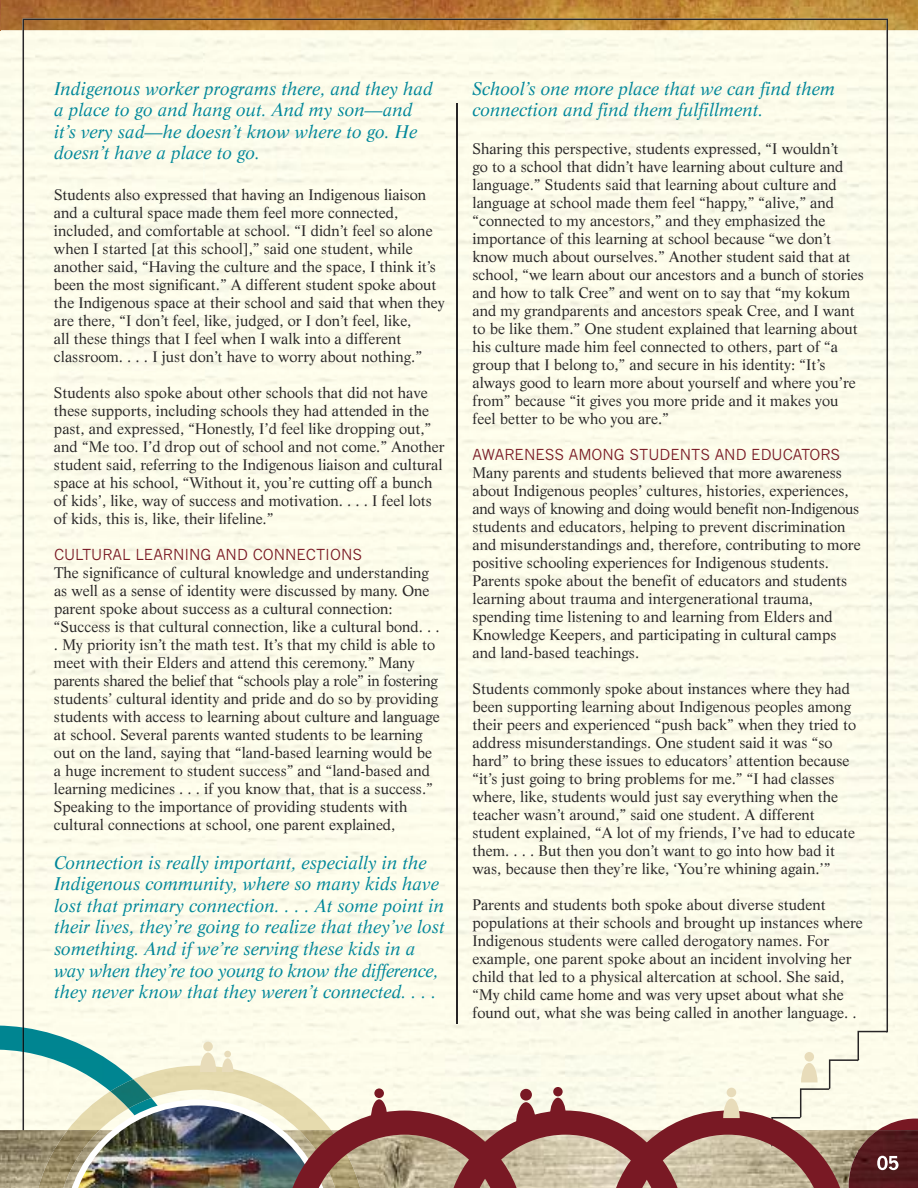
<style>
.page{position:relative;width:918px;height:1188px;background:#fff}
.page>*{position:absolute;margin:0;border:0;box-sizing:border-box;transform-origin:0 0}
.t1{font:italic 18px/21.6px "Life";color:#00879a}
.t2{font:15px/18px "Life";color:#272526}
.t3{font:15px "News Gothic";color:#791924}
</style>
<div class="page">
<img style="left:0;top:0;width:918px;height:1130px">
<div style="left:23px;top:19px;width:865px;height:1111px;background:#fdfceb"></div>
<img style="left:0;top:1130px;width:38px;height:58px">
<img style="left:24px;top:1028px;width:150px;height:102px">
<img style="left:0;top:1026px;width:23px;height:26px">
<svg style="left:23px;top:1027px;width:1px;height:25px"></svg>
<hr style="left:456px;top:103px;width:2px;height:921px;background:#272526">
<img style="left:38px;top:1130px;width:26px;height:58px">
<img style="left:899px;top:1119px;width:19px;height:11px">
<img style="left:899px;top:1130px;width:19px;height:58px">
<img style="left:64px;top:1031px;width:835px;height:157px">
<p class="t1" style="left:54px;top:79px;width:380px">Indigenous worker programs there, and they had a place to go and hang out. And my son—and it’s very sad—he doesn’t know where to go. He doesn’t have a place to go.</p>
<p class="t2" style="left:54px;top:187px;width:392px">Students also expressed that having an Indigenous liaison and a cultural space made them feel more connected, included, and comfortable at school. “I didn’t feel so alone when I started [at this school],” said one student, while another said, “Having the culture and the space, I think it’s been the most significant.” A different student spoke about the Indigenous space at their school and said that when they are there, “I don’t feel, like, judged, or I don’t feel, like,<br>all these things that I feel when I walk into a different classroom. . . . I just don’t have to worry about nothing.”</p>
<p class="t2" style="left:54px;top:385px;width:392px">Students also spoke about other schools that did not have these supports, including schools they had attended in the past, and expressed, “Honestly, I’d feel like dropping out,” and “Me too. I’d drop out of school and not come.” Another student said, referring to the Indigenous liaison and cultural space at his school, “Without it, you’re cutting off a bunch of kids’, like, way of success and motivation. . . . I feel lots of kids, this is, like, their lifeline.”</p>
<p class="t3" style="left:54px;top:546px;width:310px">CULTURAL LEARNING AND CONNECTIONS</p>
<p class="t2" style="left:54px;top:565px;width:387px">The significance of cultural knowledge and understanding as well as a sense of identity were discussed by many. One parent spoke about success as a cultural connection: “Success is that cultural connection, like a cultural bond. . . . My priority isn’t the math test. It’s that my child is able to meet with their Elders and attend this ceremony.” Many parents shared the belief that “schools play a role” in fostering students’ cultural identity and pride and do so by providing students with access to learning about culture and language at school. Several parents wanted students to be learning out on the land, saying that “land-based learning would be a huge increment to student success” and “land-based and learning medicines . . . if you know that, that is a success.” Speaking to the importance of providing students with cultural connections at school, one parent explained,</p>
<p class="t1" style="left:54px;top:853px;width:392px">Connection is really important, especially in the Indigenous community, where so many kids have lost that primary connection. . . . At some point in their lives, they’re going to realize that they’ve lost something. And if we’re serving these kids in a way when they’re too young to know the difference, they never know that they weren’t connected. . . .</p>
<p class="t1" style="left:472px;top:79px;width:364px">School’s one more place that we can find them connection and find them fulfillment.</p>
<p class="t2" style="left:472px;top:140px;width:393px">Sharing this perspective, students expressed, “I wouldn’t<br>go to a school that didn’t have learning about culture and language.” Students said that learning about culture and language at school made them feel “happy,” “alive,” and “connected to my ancestors,” and they emphasized the importance of this learning at school because “we don’t know much about ourselves.” Another student said that at school, “we learn about our ancestors and a bunch of stories and how to talk Cree” and went on to say that “my kokum and my grandparents and ancestors speak Cree, and I want to be like them.” One student explained that learning about his culture made him feel connected to others, part of “a group that I belong to,” and secure in his identity: “It’s always good to learn more about yourself and where you’re from” because “it gives you more pride and it makes you feel better to be who you are.”</p>
<p class="t3" style="left:472px;top:446px;width:369px">AWARENESS AMONG STUDENTS AND EDUCATORS</p>
<p class="t2" style="left:472px;top:464px;width:390px">Many parents and students believed that more awareness about Indigenous peoples’ cultures, histories, experiences, and ways of knowing and doing would benefit non-Indigenous students and educators, helping to prevent discrimination and misunderstandings and, therefore, contributing to more positive schooling experiences for Indigenous students.<br>Parents spoke about the benefit of educators and students learning about trauma and intergenerational trauma, spending time listening to and learning from Elders and Knowledge Keepers, and participating in cultural camps and land-based teachings.</p>
<p class="t2" style="left:472px;top:680px;width:385px">Students commonly spoke about instances where they had been supporting learning about Indigenous peoples among their peers and experienced “push back” when they tried to address misunderstandings. One student said it was “so hard” to bring these issues to educators’ attention because “it’s just going to bring problems for me.” “I had classes where, like, students would just say everything when the teacher wasn’t around,” said one student. A different student explained, “A lot of my friends, I’ve had to educate them. . . . But then you don’t want to go into how bad it was, because then they’re like, ‘You’re whining again.’”</p>
<p class="t2" style="left:472px;top:896px;width:392px">Parents and students both spoke about diverse student populations at their schools and brought up instances where Indigenous students were called derogatory names. For example, one parent spoke about an incident involving her child that led to a physical altercation at school. She said, “My child came home and was very upset about what she found out, what she was being called in another language. .</p>
</div>
